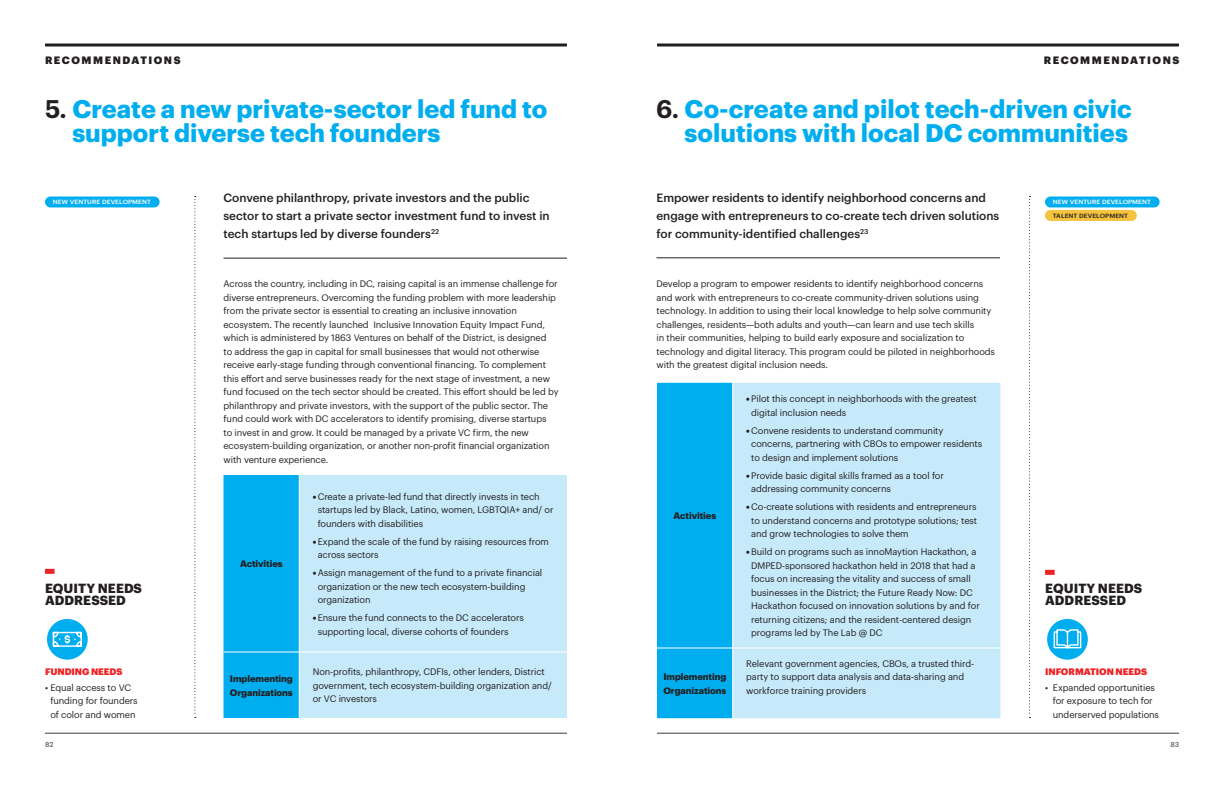
<style>
.page{position:relative;width:1224px;height:792px;background:#fff}
.page>*{position:absolute;margin:0;border:0;box-sizing:border-box;transform-origin:0 0}
.Recommendation_Head{font:700 25px/24px "Graphik";color:#00aeef}
.Intro_Copy{font:700 13px/12px "Graphik";letter-spacing:.005em;color:#231f20}
.Intro_Copy-2{font:500 11.8px/18px "Graphik";color:#231f20}
.t1{font:900 10.5px "Graphik";letter-spacing:.145em;color:#231f20}
.Body_Copy{font:9.2px/13.5px "Graphik";letter-spacing:-.01em;color:#231f20}
.Body_Copy-2{font:700 9.2px/13.5px "Graphik";letter-spacing:-.01em;color:#231f20}
.Body_Copy-3{font:900 9.2px "Graphik";letter-spacing:-.005em;color:#ef2124}
.t2{font:500 7px "Graphik";color:#636366}
.t3{font:500 6px "Graphik";letter-spacing:.005em;color:#fff;scale:1.11 1}
.t4{font:500 6px "Graphik";letter-spacing:.005em;color:#231f20;scale:1.11 1}
.s1{font-weight:600;color:#231f20}
.s2{font-family:"Graphik Super"}
</style>
<div class="page">
<hr style="left:224px;top:258px;width:343px;height:1px;background:#231f20">
<div style="left:224px;top:475px;width:75px;height:243px;background:#00aeef"></div>
<div style="left:300px;top:475px;width:267px;height:243px;background:#c6eafa"></div>
<hr style="left:224px;top:652px;width:75px;height:1px;background:#fff">
<hr style="left:299px;top:652px;width:268px;height:1px;background:#fff">
<div style="left:46px;top:618px;width:43px;height:43px;background:#00aeef;border-radius:50%"></div>
<div style="left:45px;top:617px;width:45px;height:45px;border:2px solid #fff;border-radius:50%"></div>
<svg style="left:52px;top:631px;width:30px;height:16px"></svg>
<div style="left:45px;top:569px;width:10px;height:5px;background:#ef2124"></div>
<hr style="left:656px;top:258px;width:344px;height:1px;background:#231f20">
<div style="left:657px;top:383px;width:75px;height:335px;background:#00aeef"></div>
<div style="left:733px;top:383px;width:267px;height:335px;background:#c6eafa"></div>
<hr style="left:657px;top:648px;width:76px;height:1px;background:#fff">
<hr style="left:733px;top:648px;width:267px;height:1px;background:#fff">
<svg style="left:194px;top:196px;width:2px;height:522px"></svg>
<svg style="left:1029px;top:196px;width:2px;height:522px"></svg>
<div style="left:45px;top:197px;width:115px;height:10px;background:#00aeef;border-radius:5px"></div>
<div style="left:1045px;top:197px;width:115px;height:10px;background:#00aeef;border-radius:5px"></div>
<div style="left:1045px;top:210px;width:92px;height:11px;background:#f6c33e;border-radius:5px"></div>
<svg style="left:1046px;top:618px;width:43px;height:43px"></svg>
<div style="left:1045px;top:617px;width:45px;height:45px;border:2px solid #fff;border-radius:50%"></div>
<svg style="left:1053px;top:629px;width:29px;height:20px"></svg>
<div style="left:1045px;top:570px;width:10px;height:5px;background:#ef2124"></div>
<hr style="left:45px;top:733px;width:522px;height:1px;background:#3e3e3f">
<hr style="left:657px;top:733px;width:522px;height:1px;background:#3e3e3f">
<hr style="left:657px;top:44px;width:522px;height:2px;background:#231f20">
<hr style="left:45px;top:44px;width:522px;height:2px;background:#231f20">
<p class="t1" style="left:45px;top:52px;width:137px">RECOMMENDATIONS</p>
<p class="t1" style="left:1044px;top:52px;width:137px">RECOMMENDATIONS</p>
<p class="Recommendation_Head" style="left:72px;top:95px;width:477px;text-indent:-27px"><span class="s1">5.</span> Create a new private-sector led fund to support diverse tech founders</p>
<p class="Recommendation_Head" style="left:656px;top:95px;width:477px;text-align:right"><span class="s1">6.</span> Co-create and pilot tech-driven civic solutions with local DC communities</p>
<p class="Intro_Copy-2" style="left:656px;top:188px;width:344px">Empower residents to identify neighborhood concerns and engage with entrepreneurs to co-create tech driven solutions for community-identified challenges<sup>23</sup></p>
<p class="Intro_Copy-2" style="left:224px;top:188px;width:328px">Convene philanthropy, private investors and the public sector to start a private sector investment fund to invest in tech startups led by diverse founders<sup>22</sup></p>
<p class="t3" style="left:53px;top:198px;width:90px">NEW VENTURE DEVELOPMENT</p>
<p class="t3" style="left:1053px;top:198px;width:90px">NEW VENTURE DEVELOPMENT</p>
<p class="t4" style="left:1053px;top:211px;width:69px">TALENT DEVELOPMENT</p>
<p class="Intro_Copy" style="left:45px;top:581px;width:98px">EQUITY NEEDS<br>ADDRESSED</p>
<p class="Body_Copy-3" style="left:45px;top:665px;width:79px">FUNDING NEEDS</p>
<p class="Body_Copy" style="left:50px;top:680px;width:89px;text-indent:-5px">• Equal access to VC funding for founders of color and women</p>
<p class="Body_Copy" style="left:224px;top:277px;width:337px">Across the country, including in DC, raising capital is an immense challenge for diverse entrepreneurs. Overcoming the funding problem with more leadership from the private sector is essential to creating an inclusive innovation ecosystem. The recently launched Inclusive Innovation Equity Impact Fund, which is administered by 1863 Ventures on behalf of the District, is designed<br>to address the gap in capital for small businesses that would not otherwise receive early-stage funding through conventional financing. To complement this effort and serve businesses ready for the next stage of investment, a new fund focused on the tech sector should be created. This effort should be led by philanthropy and private investors, with the support of the public sector. The fund could work with DC accelerators to identify promising, diverse startups<br>to invest in and grow. It could be managed by a private VC firm, the new ecosystem-building organization, or another non-profit financial organization with venture experience.</p>
<p class="Body_Copy-2" style="left:240px;top:556px;width:44px">Activities</p>
<p class="Body_Copy" style="left:318px;top:489px;width:237px;text-indent:-5px"><span class="s2">•</span> Create a private-led fund that directly invests in tech startups led by Black, Latino, women, LGBTQIA+ and/ or founders with disabilities</p>
<p class="Body_Copy" style="left:318px;top:534px;width:233px;text-indent:-5px"><span class="s2">•</span> Expand the scale of the fund by raising resources from across sectors</p>
<p class="Body_Copy" style="left:318px;top:565px;width:226px;text-indent:-5px"><span class="s2">•</span> Assign management of the fund to a private financial organization or the new tech ecosystem-building organization</p>
<p class="Body_Copy" style="left:318px;top:610px;width:208px;text-indent:-5px"><span class="s2">•</span> Ensure the fund connects to the DC accelerators supporting local, diverse cohorts of founders</p>
<p class="Body_Copy-2" style="left:230px;top:671px;width:64px">Implementing<br>Organizations</p>
<p class="Body_Copy" style="left:313px;top:664px;width:241px">Non-profits, philanthropy, CDFIs, other lenders, District government, tech ecosystem-building organization and/ or VC investors</p>
<p class="Body_Copy" style="left:656px;top:277px;width:340px">Develop a program to empower residents to identify neighborhood concerns and work with entrepreneurs to co-create community-driven solutions using technology. In addition to using their local knowledge to help solve community challenges, residents—both adults and youth—can learn and use tech skills<br>in their communities, helping to build early exposure and socialization to technology and digital literacy. This program could be piloted in neighborhoods with the greatest digital inclusion needs.</p>
<p class="Body_Copy-2" style="left:674px;top:508px;width:44px">Activities</p>
<p class="Body_Copy-2" style="left:663px;top:669px;width:64px">Implementing<br>Organizations</p>
<p class="Body_Copy" style="left:751px;top:391px;width:227px;text-indent:-5px"><span class="s2">•</span> Pilot this concept in neighborhoods with the greatest digital inclusion needs</p>
<p class="Body_Copy" style="left:751px;top:423px;width:233px;text-indent:-5px"><span class="s2">•</span> Convene residents to understand community concerns, partnering with CBOs to empower residents to design and implement solutions</p>
<p class="Body_Copy" style="left:751px;top:468px;width:194px;text-indent:-5px"><span class="s2">•</span> Provide basic digital skills framed as a tool for addressing community concerns</p>
<p class="Body_Copy" style="left:751px;top:499px;width:228px;text-align:justify;text-indent:-5px"><span class="s2">•</span> Co-create solutions with residents and entrepreneurs to understand concerns and prototype solutions; test and grow technologies to solve them</p>
<p class="Body_Copy" style="left:751px;top:544px;width:230px;text-indent:-5px"><span class="s2">•</span> Build on programs such as innoMaytion Hackathon, a DMPED-sponsored hackathon held in 2018 that had a focus on increasing the vitality and success of small businesses in the District; the Future Ready Now: DC Hackathon focused on innovation solutions by and for returning citizens; and the resident-centered design programs led by The Lab @ DC</p>
<p class="Body_Copy" style="left:746px;top:656px;width:229px">Relevant government agencies, CBOs, a trusted third&shy;party to support data analysis and data-sharing and workforce training providers</p>
<p class="Intro_Copy" style="left:1045px;top:581px;width:98px">EQUITY NEEDS<br>ADDRESSED</p>
<p class="Body_Copy-3" style="left:1045px;top:665px;width:103px">INFORMATION NEEDS</p>
<p class="Body_Copy" style="left:1053px;top:680px;width:108px;text-indent:-8px">• Expanded opportunities for exposure to tech for underserved populations</p>
<p class="t2" style="left:45px;top:739px;width:10px">82</p>
<p class="t2" style="left:1171px;top:739px;width:10px">83</p>
</div>
